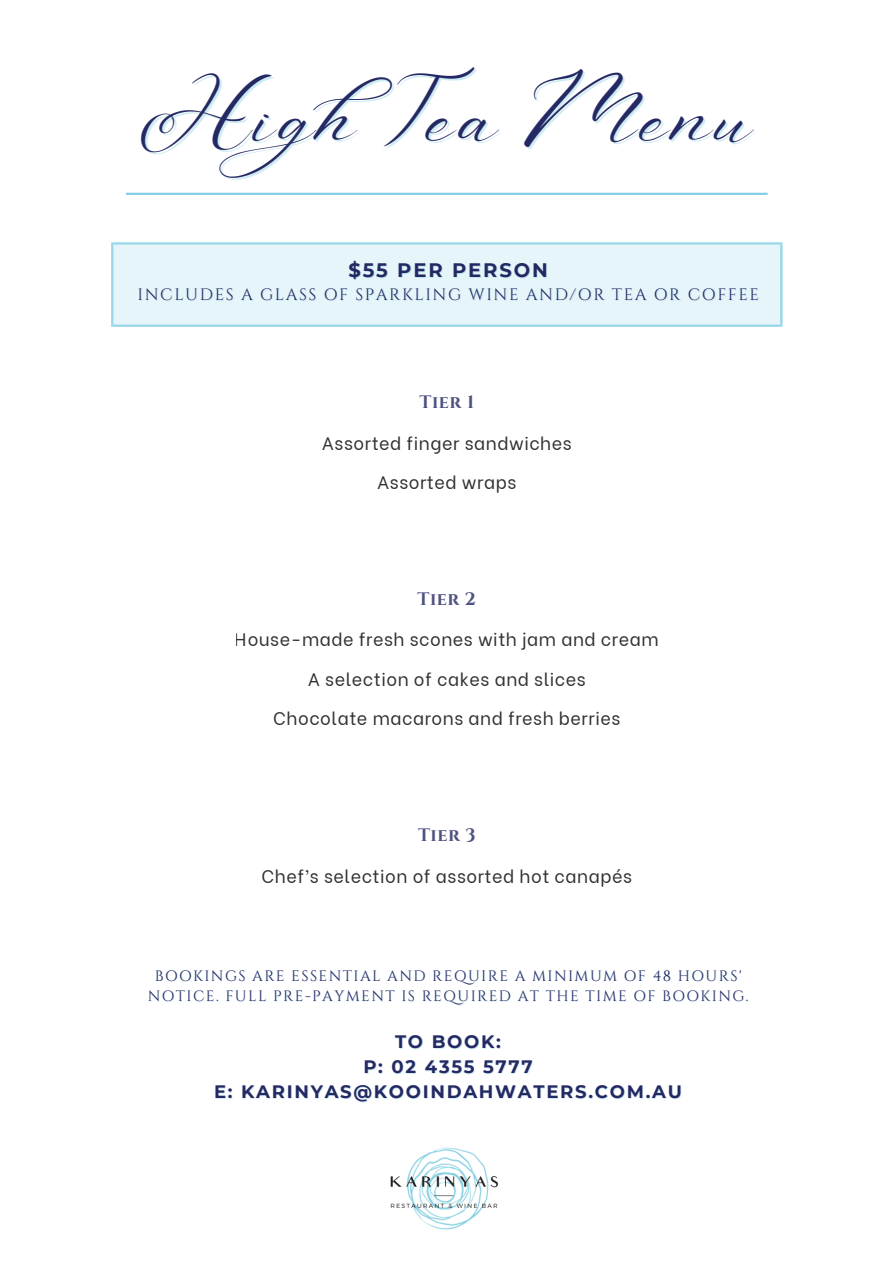
<style>
.page{position:relative;width:894px;height:1264px;background:#fff}
.page>*{position:absolute;margin:0;border:0;box-sizing:border-box;transform-origin:0 0}
.t1{font:47.25px "Aniyah";letter-spacing:.095em;color:#252963}
.t2{font:700 19.5px "Montserrat";letter-spacing:.095em;color:#252963}
.t3{font:18px/39.3px "Be Vietnam";letter-spacing:.03em;color:#000;text-align:center}
.t4{font:700 18px "Montserrat";letter-spacing:.095em;color:#252963}
.t5{font:700 18px "Cinzel";letter-spacing:.03em;color:#252963}
.t6{font:16.5px "Cinzel";letter-spacing:.095em;color:#252963}
.t7{font:15px "Cinzel";letter-spacing:.095em;color:#252963}
.s1{color:rgb(132 208 227/.4)}
</style>
<div class="page">
<hr style="left:126px;top:193px;width:641px;height:2px;background:#84d0e3">
<svg style="left:111px;top:242px;width:671px;height:85px;background:#e1f3f7"></svg>
<img style="left:414px;top:1147px;width:68px;height:83px">
<img style="left:390px;top:1160px;width:109px;height:49px">
<h1 class="t1" style="left:140px;top:100px;width:613px">HighTea Menu</h1>
<p class="t2" style="left:348px;top:258px;width:201px">$55 PER PERSON</p>
<h3 class="t6" style="left:137px;top:284px;width:622px">INCLUDES A GLASS OF SPARKLING WINE AND/OR TEA OR COFFEE</h3>
<p class="t5" style="left:419px;top:390px;width:56px">Tier 1</p>
<p class="t3" style="left:322px;top:421px;width:251px">Assorted finger sandwiches<br>Assorted wraps</p>
<p class="t5" style="left:417px;top:587px;width:60px">Tier 2</p>
<p class="t3" style="left:235px;top:618px;width:425px">House-made fresh scones with jam and cream<br>A selection of cakes and slices<br>Chocolate macarons and fresh berries</p>
<p class="t5" style="left:418px;top:823px;width:59px">Tier 3</p>
<p class="t3" style="left:261px;top:854px;width:372px">Chef’s selection of assorted hot canapés</p>
<h4 class="t7" style="left:155px;top:966px;width:588px">BOOKINGS ARE ESSENTIAL AND REQUIRE A MINIMUM OF 48 HOURS'</h4>
<h4 class="t7" style="left:148px;top:986px;width:602px">NOTICE. FULL PRE-PAYMENT IS REQUIRED AT THE TIME OF BOOKING.</h4>
<h4 class="t4" style="left:395px;top:1030px;width:107px">TO BOOK:</h4>
<p class="t4" style="left:363px;top:1055px;width:171px">P: 02 4355 5777</p>
<p class="t4" style="left:215px;top:1080px;width:468px"><span class="s1">E:</span> KARINYAS@KOOINDAHWATERS.COM.AU</p>
</div>
